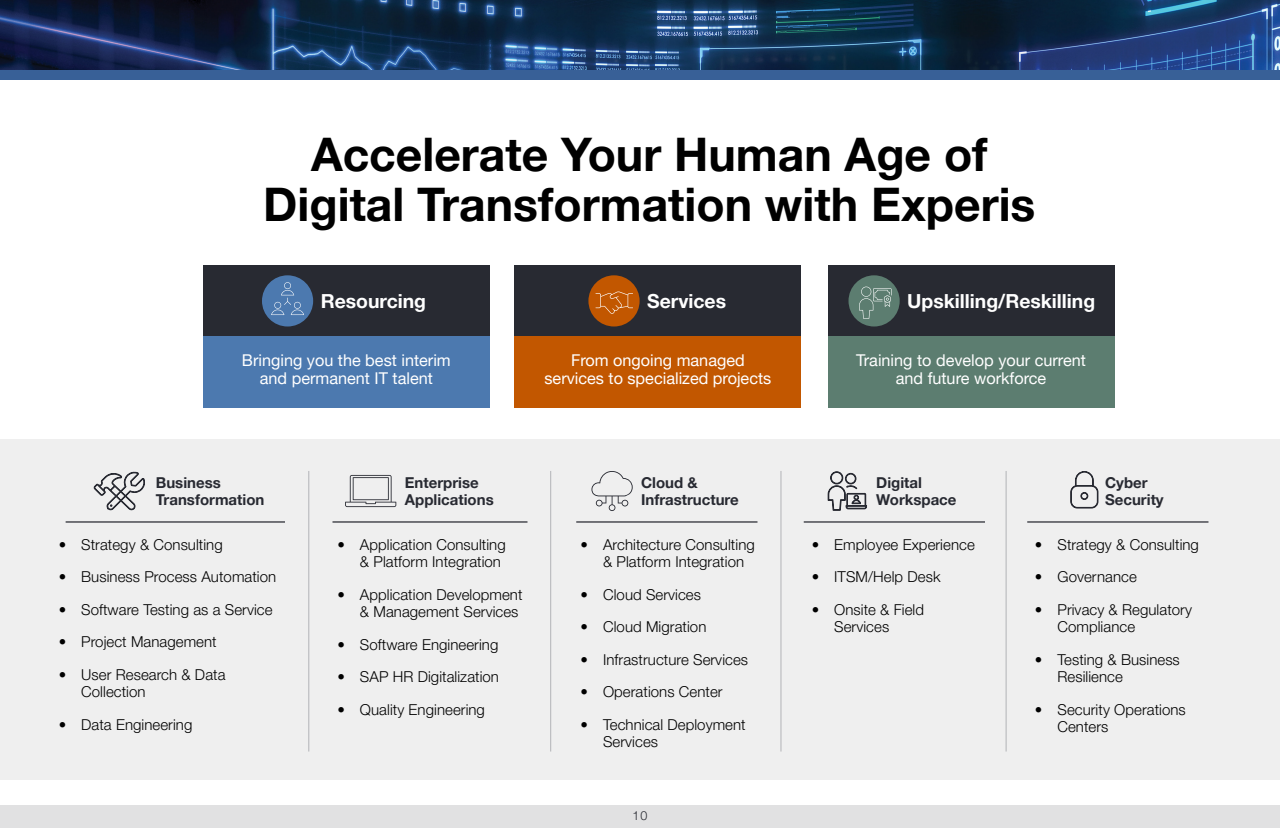
<style>
.page{position:relative;width:1280px;height:840px;background:#fff}
.page>*{position:absolute;margin:0;border:0;box-sizing:border-box;transform-origin:0 0}
.t1{font:700 46.25px/50px "Helvetica Neue LT Pro";color:#000;text-align:center}
.t2{font:700 19.38px "Helvetica Neue LT Pro";color:#fff}
.t3{font:16.25px/18.8px "Helvetica Neue LT Pro";color:#fff;text-align:center}
.t4{font:300 15px/17.5px "Helvetica Neue LT Pro";letter-spacing:.005em;color:#000}
.t5{font:700 15px/17.5px "Helvetica Neue LT Pro";color:#282a32}
.t6{font:300 12.5px "Helvetica Neue LT Pro";color:#282a32}
</style>
<div class="page">
<div style="left:0;top:805px;width:1280px;height:23px;background:#e1e1e2"></div>
<img style="left:0;top:0;width:1280px;height:70px">
<div style="left:0;top:70px;width:1280px;height:10px;background:#386097"></div>
<div style="left:0;top:440px;width:1280px;height:340px;background:#efefef"></div>
<div style="left:203px;top:265px;width:286px;height:142px;background:#282a32"></div>
<div style="left:203px;top:336px;width:286px;height:71px;background:#4c79af"></div>
<div style="left:515px;top:265px;width:286px;height:142px;background:#282a32"></div>
<div style="left:515px;top:336px;width:286px;height:71px;background:#c25700"></div>
<div style="left:828px;top:265px;width:286px;height:142px;background:#282a32"></div>
<div style="left:828px;top:336px;width:286px;height:71px;background:#5c7d70"></div>
<hr style="left:308px;top:471px;width:1px;height:281px;background:#bebfc2">
<hr style="left:550px;top:471px;width:1px;height:281px;background:#bebfc2">
<hr style="left:780px;top:471px;width:2px;height:281px;background:#bebfc2">
<hr style="left:1006px;top:471px;width:1px;height:281px;background:#bebfc2">
<svg style="left:94px;top:472px;width:51px;height:38px"></svg>
<svg style="left:345px;top:475px;width:51px;height:32px"></svg>
<svg style="left:591px;top:471px;width:42px;height:40px"></svg>
<svg style="left:828px;top:471px;width:39px;height:40px"></svg>
<svg style="left:1070px;top:471px;width:28px;height:37px"></svg>
<hr style="left:66px;top:521px;width:219px;height:2px;background:#282a32">
<hr style="left:332px;top:521px;width:196px;height:2px;background:#282a32">
<hr style="left:576px;top:521px;width:182px;height:2px;background:#282a32">
<hr style="left:804px;top:521px;width:181px;height:2px;background:#282a32">
<hr style="left:1027px;top:521px;width:181px;height:2px;background:#282a32">
<div style="left:588px;top:275px;width:52px;height:52px;background:#c25700;border-radius:50%"></div>
<svg style="left:596px;top:291px;width:37px;height:23px"></svg>
<div style="left:849px;top:275px;width:51px;height:52px;background:#5c7d70;border-radius:50%"></div>
<svg style="left:859px;top:287px;width:33px;height:32px"></svg>
<div style="left:262px;top:275px;width:51px;height:52px;background:#4c79af;border-radius:50%"></div>
<svg style="left:271px;top:282px;width:33px;height:33px"></svg>
<h1 class="t1" style="left:263px;top:128px;width:774px">Accelerate Your Human Age of<br>Digital Transformation with Experis</h1>
<p class="t2" style="left:321px;top:289px;width:107px">Resourcing</p>
<p class="t2" style="left:647px;top:289px;width:80px">Services</p>
<p class="t2" style="left:907px;top:289px;width:189px">Upskilling/Reskilling</p>
<p class="t3" style="left:242px;top:350px;width:210px">Bringing you the best interim and permanent IT talent</p>
<p class="t3" style="left:544px;top:350px;width:228px">From ongoing managed services to specialized projects</p>
<p class="t3" style="left:856px;top:350px;width:231px">Training to develop your current and future workforce</p>
<p class="t5" style="left:156px;top:473px;width:110px">Business<br>Transformation</p>
<p class="t5" style="left:405px;top:473px;width:90px">Enterprise<br>Applications</p>
<p class="t5" style="left:641px;top:473px;width:99px">Cloud &amp;<br>Infrastructure</p>
<p class="t5" style="left:876px;top:473px;width:82px">Digital<br>Workspace</p>
<p class="t5" style="left:1105px;top:473px;width:60px">Cyber<br>Security</p>
<p class="t4" style="left:59px;top:535px;width:166px">• Strategy &amp; Consulting</p>
<p class="t4" style="left:59px;top:568px;width:219px">• Business Process Automation</p>
<p class="t4" style="left:59px;top:600px;width:215px">• Software Testing as a Service</p>
<p class="t4" style="left:59px;top:633px;width:159px">• Project Management</p>
<p class="t4" style="left:81px;top:665px;width:146px;text-indent:-22px">• User Research &amp; Data<br>Collection</p>
<p class="t4" style="left:59px;top:715px;width:135px">• Data Engineering</p>
<p class="t4" style="left:360px;top:535px;width:147px;text-indent:-22px">• Application Consulting &amp; Platform Integration</p>
<p class="t4" style="left:337px;top:585px;width:187px;text-align:right">• Application Development &amp; Management Services</p>
<p class="t4" style="left:337px;top:635px;width:162px">• Software Engineering</p>
<p class="t4" style="left:337px;top:668px;width:163px">• SAP HR Digitalization</p>
<p class="t4" style="left:337px;top:700px;width:149px">• Quality Engineering</p>
<p class="t4" style="left:603px;top:535px;width:153px;text-indent:-22px">• Architecture Consulting &amp; Platform Integration</p>
<p class="t4" style="left:581px;top:585px;width:122px">• Cloud Services</p>
<p class="t4" style="left:581px;top:618px;width:127px">• Cloud Migration</p>
<p class="t4" style="left:581px;top:650px;width:169px">• Infrastructure Services</p>
<p class="t4" style="left:581px;top:683px;width:144px">• Operations Center</p>
<p class="t4" style="left:603px;top:715px;width:144px;text-indent:-22px">• Technical Deployment<br>Services</p>
<p class="t6" style="left:633px;top:808px;width:16px">10</p>
<p class="t4" style="left:812px;top:535px;width:165px">• Employee Experience</p>
<p class="t4" style="left:812px;top:568px;width:130px">• ITSM/Help Desk</p>
<p class="t4" style="left:834px;top:600px;width:91px;text-indent:-22px">• Onsite &amp; Field<br>Services</p>
<p class="t4" style="left:1035px;top:535px;width:166px">• Strategy &amp; Consulting</p>
<p class="t4" style="left:1035px;top:568px;width:103px">• Governance</p>
<p class="t4" style="left:1057px;top:600px;width:136px;text-indent:-22px">• Privacy &amp; Regulatory<br>Compliance</p>
<p class="t4" style="left:1057px;top:650px;width:124px;text-indent:-22px">• Testing &amp; Business<br>Resilience</p>
<p class="t4" style="left:1057px;top:700px;width:130px;text-indent:-22px">• Security Operations<br>Centers</p>
</div>
